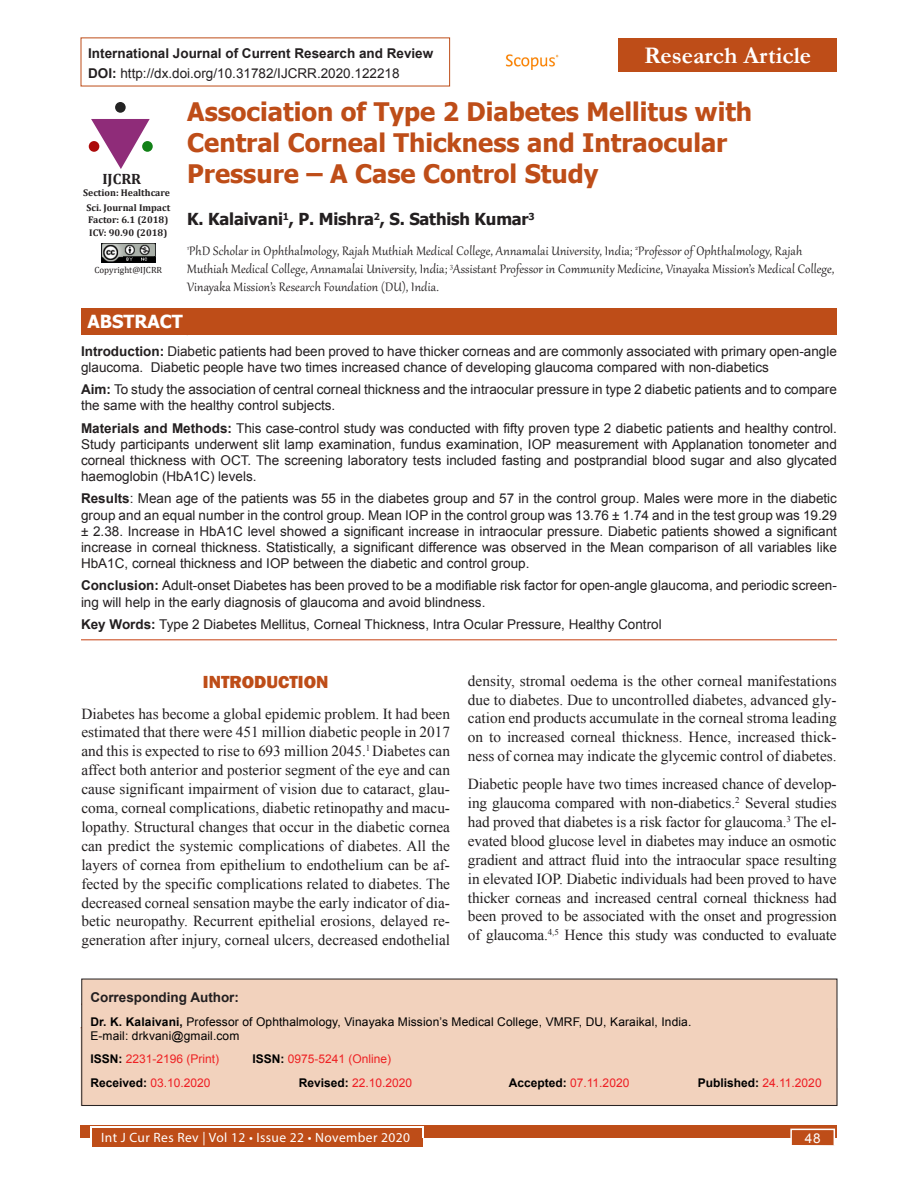
<style>
.page{position:relative;width:918px;height:1188px;background:#fff}
.page>*{position:absolute;margin:0;border:0;box-sizing:border-box;transform-origin:0 0}
.Article_title{font:700 25.5px/30.6px "Tahoma";color:#be4d18}
.Articles{font:700 24px "Garamond";color:#fff}
.Head_1{font:800 18px "Franklin Gothic";color:#be4d18}
.t1{font:700 18px "Tahoma";color:#fff}
.Author_name{font:700 16.5px "Tahoma";letter-spacing:-.01em;color:#231f20}
.Text{font:15.3px/18.9px "Times New Roman";color:#231f20;text-align:justify}
.Author_affiliation{font:15px/18px "Gabriola";letter-spacing:.01em;color:#231f20}
.t2{font:700 15px "Cambria";color:#231f20}
.Abstract_text{font:13.5px/16.2px "Arial";color:#231f20}
.Keywords{font:13.5px "Arial";color:#231f20}
.Corresponding_head{font:700 13.5px "Arial";color:#231f20}
.t3{font:13.5px "Myriad Pro";letter-spacing:.03em;color:#fff}
.t4{font:13.5px "Arial";color:#fff}
.Corresponding_text{font:12px/14.4px "Arial";letter-spacing:.01em;color:#000}
.Corresponding_text-2{font:12px "Arial";color:#ee1d23}
.Corresponding_text-3{font:12px "Arial";color:#ee2123}
.Corresponding_text-4{font:700 12px "Arial";color:#000}
.t5{font:700 9.75px/11.7px "Cambria";color:#231f20}
.Text-2{font:9px "Cambria";color:#231f20}
.s1{font-weight:700}
.s2{font-weight:700;color:#000}
.s3{font-weight:400;color:#ee1d23}
</style>
<div class="page">
<div style="left:81px;top:1125px;width:756px;height:13px;background:#be4d18"></div>
<div style="left:92px;top:1128px;width:330px;height:19px;background:#be4d18"></div>
<hr style="left:90px;top:1127px;width:333px;height:1px;background:#fff">
<svg style="left:90px;top:1128px;width:2px;height:10px"></svg>
<svg style="left:422px;top:1127px;width:2px;height:11px"></svg>
<div style="left:790px;top:1129px;width:45px;height:17px;background:#be4d18;border:2px solid #fff"></div>
<div style="left:81px;top:979px;width:756px;height:127px;background:#f2d2bd;border:1px solid #231f20"></div>
<div style="left:618px;top:38px;width:219px;height:34px;background:#be4d18"></div>
<hr style="left:81px;top:639px;width:756px;height:1px;background:#cd542a">
<div style="left:81px;top:308px;width:756px;height:27px;background:#be4d18"></div>
<img style="left:506px;top:54px;width:53px;height:16px">
<svg style="left:91px;top:119px;width:59px;height:50px"></svg>
<div style="left:142px;top:141px;width:11px;height:11px;background:#128117;border-radius:50%"></div>
<div style="left:115px;top:102px;width:11px;height:11px;background:#232323;border-radius:50%"></div>
<div style="left:89px;top:141px;width:10px;height:11px;background:#ac0b0b;border-radius:50%"></div>
<img style="left:101px;top:243px;width:54px;height:20px">
<img style="left:123px;top:257px;width:31px;height:5px">
<p class="Corresponding_head" style="left:88px;top:44px;width:347px">International Journal of Current Research and Review</p>
<p class="Articles" style="left:644px;top:39px;width:169px">Research Article</p>
<p class="Abstract_text" style="left:88px;top:66px;width:313px"><span class="s1">DOI:</span> http://dx.doi.org/10.31782/IJCRR.2020.122218</p>
<p class="t2" style="left:102px;top:168px;width:40px">IJCRR</p>
<p class="t5" style="left:83px;top:186px;width:88px">Section: Healthcare</p>
<p class="t5" style="left:86px;top:201px;width:85px">Sci. Journal Impact<br>Factor: 6.1 (2018)</p>
<p class="t5" style="left:89px;top:226px;width:80px">ICV: 90.90 (2018)</p>
<p class="Text-2" style="left:94px;top:265px;width:69px">Copyright@IJCRR</p>
<p class="Article_title" style="left:187px;top:98px;width:567px">Association of Type 2 Diabetes Mellitus with<br>Central Corneal Thickness and Intraocular<br>Pressure – A Case Control Study</p>
<p class="Author_name" style="left:187px;top:207px;width:349px">K. Kalaivani<sup>1</sup>, P. Mishra<sup>2</sup>, S. Sathish Kumar<sup>3</sup></p>
<p class="Author_affiliation" style="left:187px;top:241px;width:649px"><sup>1</sup>PhD Scholar in Ophthalmology, Rajah Muthiah Medical College, Annamalai University, India; <sup>2</sup>Professor of Ophthalmology, Rajah<br>Muthiah Medical College, Annamalai University, India; <sup>3</sup>Assistant Professor in Community Medicine, Vinayaka Mission’s Medical College,<br>Vinayaka Mission’s Research Foundation (DU), India.</p>
<p class="t1" style="left:87px;top:309px;width:97px">ABSTRACT</p>
<p class="Abstract_text" style="left:81px;top:343px;width:757px"><span class="s1">Introduction:</span> Diabetic patients had been proved to have thicker corneas and are commonly associated with primary open-angle glaucoma. Diabetic people have two times increased chance of developing glaucoma compared with non-diabetics</p>
<p class="Abstract_text" style="left:81px;top:381px;width:758px"><span class="s1">Aim:</span> To study the association of central corneal thickness and the intraocular pressure in type 2 diabetic patients and to compare the same with the healthy control subjects.</p>
<p class="Abstract_text" style="left:81px;top:420px;width:757px;text-align:justify"><span class="s1">Materials and Methods:</span> This case-control study was conducted with fifty proven type 2 diabetic patients and healthy control.<br>Study participants underwent slit lamp examination, fundus examination, IOP measurement with Applanation tonometer and corneal thickness with OCT. The screening laboratory tests included fasting and postprandial blood sugar and also glycated haemoglobin (HbA1C) levels.</p>
<p class="Abstract_text" style="left:81px;top:491px;width:758px;text-align:justify"><span class="s1">Results</span>: Mean age of the patients was 55 in the diabetes group and 57 in the control group. Males were more in the diabetic group and an equal number in the control group. Mean IOP in the control group was 13.76 ± 1.74 and in the test group was 19.29 ± 2.38. Increase in HbA1C level showed a significant increase in intraocular pressure. Diabetic patients showed a significant increase in corneal thickness. Statistically, a significant difference was observed in the Mean comparison of all variables like HbA1C, corneal thickness and IOP between the diabetic and control group.</p>
<p class="Abstract_text" style="left:81px;top:578px;width:757px"><span class="s1">Conclusion:</span> Adult-onset Diabetes has been proved to be a modifiable risk factor for open-angle glaucoma, and periodic screen&shy;ing will help in the early diagnosis of glaucoma and avoid blindness.</p>
<p class="Keywords" style="left:81px;top:615px;width:582px"><span class="s1">Key Words:</span> Type 2 Diabetes Mellitus, Corneal Thickness, Intra Ocular Pressure, Healthy Control</p>
<p class="Head_1" style="left:203px;top:670px;width:127px">INTRODUCTION</p>
<p class="Text" style="left:81px;top:704px;width:370px">Diabetes has become a global epidemic problem. It had been estimated that there were 451 million diabetic people in 2017 and this is expected to rise to 693 million 2045.<sup>1</sup> Diabetes can affect both anterior and posterior segment of the eye and can cause significant impairment of vision due to cataract, glau&shy;coma, corneal complications, diabetic retinopathy and macu&shy;lopathy. Structural changes that occur in the diabetic cornea can predict the systemic complications of diabetes. All the layers of cornea from epithelium to endothelium can be af&shy;fected by the specific complications related to diabetes. The decreased corneal sensation maybe the early indicator of dia&shy;betic neuropathy. Recurrent epithelial erosions, delayed re&shy;generation after injury, corneal ulcers, decreased endothelial</p>
<p class="Text" style="left:468px;top:671px;width:370px">density, stromal oedema is the other corneal manifestations due to diabetes. Due to uncontrolled diabetes, advanced gly&shy;cation end products accumulate in the corneal stroma leading on to increased corneal thickness. Hence, increased thick&shy;ness of cornea may indicate the glycemic control of diabetes.</p>
<p class="Text" style="left:468px;top:774px;width:370px">Diabetic people have two times increased chance of develop&shy;ing glaucoma compared with non-diabetics.<sup>2</sup> Several studies had proved that diabetes is a risk factor for glaucoma.<sup>3</sup> The el&shy;evated blood glucose level in diabetes may induce an osmotic gradient and attract fluid into the intraocular space resulting in elevated IOP. Diabetic individuals had been proved to have thicker corneas and increased central corneal thickness had been proved to be associated with the onset and progression of glaucoma.<sup>4,5</sup> Hence this study was conducted to evaluate</p>
<p class="Corresponding_head" style="left:90px;top:989px;width:150px">Corresponding Author:</p>
<p class="Corresponding_text" style="left:90px;top:1014px;width:603px"><span class="s1">Dr. K. Kalaivani,</span> Professor of Ophthalmology, Vinayaka Mission’s Medical College, VMRF, DU, Karaikal, India.<br>E-mail: drkvani@gmail.com</p>
<p class="Corresponding_text-3" style="left:90px;top:1051px;width:130px"><span class="s2">ISSN:</span> 2231-2196 (Print)</p>
<p class="Corresponding_text-3" style="left:252px;top:1051px;width:140px"><span class="s2">ISSN:</span> 0975-5241 (Online)</p>
<p class="Corresponding_text-2" style="left:90px;top:1075px;width:122px"><span class="s2">Received:</span> 03.10.2020</p>
<p class="Corresponding_text-2" style="left:299px;top:1075px;width:115px"><span class="s2">Revised:</span> 22.10.2020</p>
<p class="Corresponding_text-2" style="left:509px;top:1075px;width:122px"><span class="s2">Accepted:</span> 07.11.2020</p>
<p class="Corresponding_text-4" style="left:698px;top:1075px;width:125px">Published: <span class="s3">24.11.2020</span></p>
<p class="t3" style="left:101px;top:1129px;width:311px">Int J Cur Res Rev | Vol 12 • Issue 22 • November 2020</p>
<p class="t4" style="left:805px;top:1129px;width:17px">48</p>
</div>
